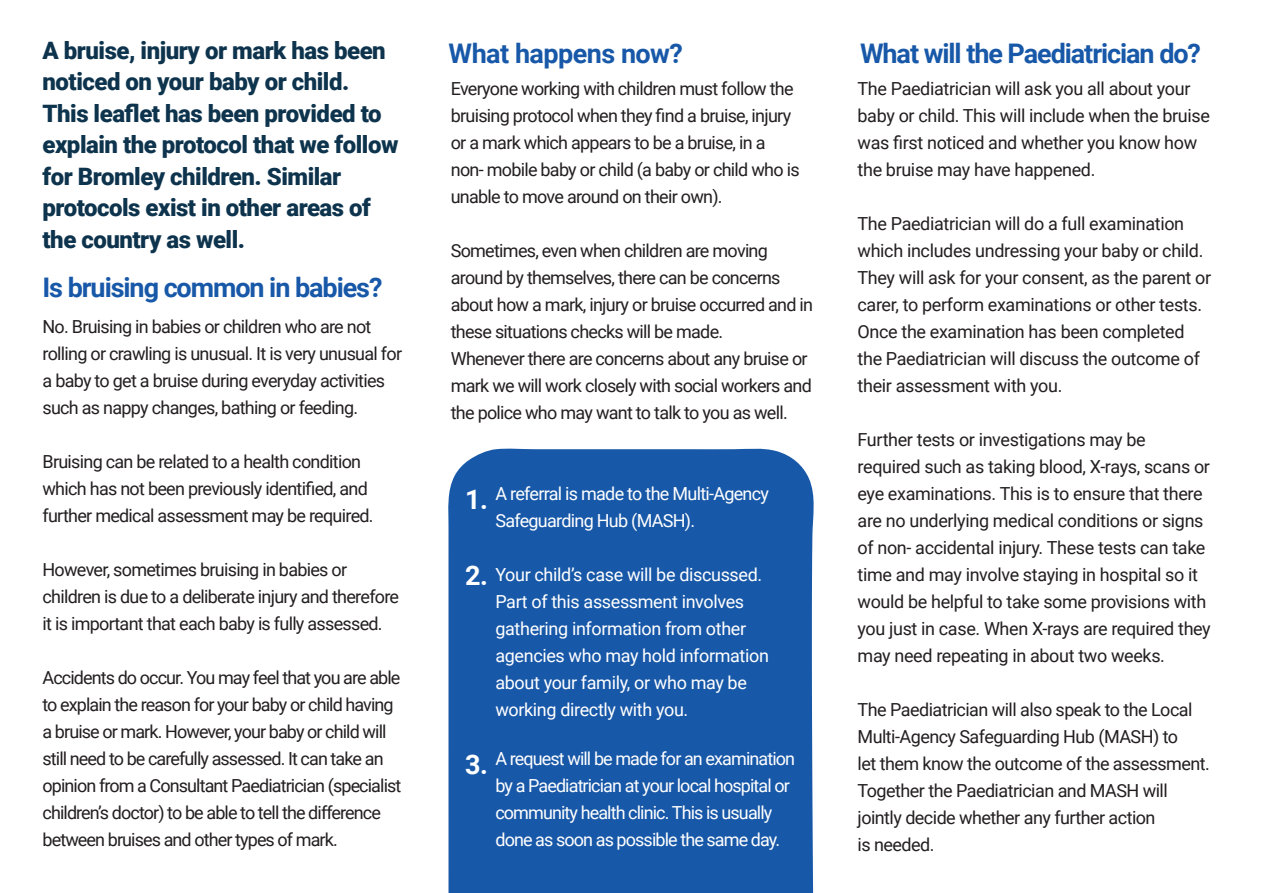
<style>
.page{position:relative;width:1263px;height:893px;background:#fff}
.page>*{position:absolute;margin:0;border:0;box-sizing:border-box;transform-origin:0 0}
.t1{font:700 27px "Roboto";letter-spacing:-.04em;color:#1858a8}
.t2{font:700 27px "Roboto";letter-spacing:-.02em;color:#1858a8}
.t3{font:700 27px "Roboto";color:#fff}
.t4{font:900 24px/31.5px "Roboto";letter-spacing:-.02em;color:#0d334d}
.t5{font:18px/27px "Roboto";letter-spacing:-.04em;color:#231f20}
.t6{font:18px/27px "Roboto";letter-spacing:-.02em;color:#231f20}
.t7{font:18px/27px "Roboto";letter-spacing:-.04em;color:#fff}
.t8{font:18px/27px "Roboto";letter-spacing:-.02em;color:#fff}
</style>
<div class="page">
<div style="left:448px;top:448px;width:366px;height:445px;background:#1858a8"></div>
<p class="t4" style="left:43px;top:33px;width:357px">A bruise, injury or mark has been noticed on your baby or child.<br>This leaflet has been provided to explain the protocol that we follow for Bromley children. Similar protocols exist in other areas of the country as well.</p>
<p class="t1" style="left:43px;top:268px;width:341px">Is bruising common in babies?</p>
<p class="t5" style="left:43px;top:312px;width:361px">No. Bruising in babies or children who are not rolling or crawling is unusual. It is very unusual for a baby to get a bruise during everyday activities such as nappy changes, bathing or feeding.</p>
<p class="t5" style="left:43px;top:447px;width:333px">Bruising can be related to a health condition which has not been previously identified, and further medical assessment may be required.</p>
<p class="t5" style="left:43px;top:555px;width:358px">However, sometimes bruising in babies or children is due to a deliberate injury and therefore it is important that each baby is fully assessed.</p>
<p class="t5" style="left:43px;top:663px;width:360px">Accidents do occur. You may feel that you are able to explain the reason for your baby or child having a bruise or mark. However, your baby or child will still need to be carefully assessed. It can take an opinion from a Consultant Paediatrician (specialist children’s doctor) to be able to tell the difference between bruises and other types of mark.</p>
<p class="t2" style="left:449px;top:34px;width:236px">What happens now?</p>
<p class="t1" style="left:860px;top:34px;width:342px">What will the Paediatrician do?</p>
<p class="t5" style="left:451px;top:74px;width:350px">Everyone working with children must follow the bruising protocol when they find a bruise, injury or a mark which appears to be a bruise, in a non- mobile baby or child (a baby or child who is unable to move around on their own).</p>
<p class="t5" style="left:451px;top:236px;width:364px">Sometimes, even when children are moving around by themselves, there can be concerns about how a mark, injury or bruise occurred and in these situations checks will be made.</p>
<p class="t5" style="left:451px;top:344px;width:363px">Whenever there are concerns about any bruise or mark we will work closely with social workers and the police who may want to talk to you as well.</p>
<p class="t6" style="left:857px;top:74px;width:354px">The Paediatrician will ask you all about your baby or child. This will include when the bruise was first noticed and whether you know how the bruise may have happened.</p>
<p class="t6" style="left:857px;top:209px;width:355px">The Paediatrician will do a full examination which includes undressing your baby or child.<br>They will ask for your consent, as the parent or carer, to perform examinations or other tests.<br>Once the examination has been completed the Paediatrician will discuss the outcome of their assessment with you.</p>
<p class="t6" style="left:857px;top:425px;width:355px">Further tests or investigations may be required such as taking blood, X-rays, scans or eye examinations. This is to ensure that there are no underlying medical conditions or signs of non- accidental injury. These tests can take time and may involve staying in hospital so it would be helpful to take some provisions with you just in case. When X-rays are required they may need repeating in about two weeks.</p>
<p class="t5" style="left:857px;top:695px;width:354px">The Paediatrician will also speak to the Local Multi-Agency Safeguarding Hub (MASH) to<br>let them know the outcome of the assessment.<br>Together the Paediatrician and MASH will jointly decide whether any further action<br>is needed.</p>
<p class="t7" style="left:495px;top:479px;width:275px">A referral is made to the Multi-Agency<br>Safeguarding Hub (MASH).</p>
<p class="t3" style="left:465px;top:480px;width:24px">1.</p>
<p class="t3" style="left:465px;top:556px;width:24px">2.</p>
<p class="t8" style="left:495px;top:560px;width:275px">Your child’s case will be discussed.<br>Part of this assessment involves gathering information from other agencies who may hold information about your family, or who may be working directly with you.</p>
<p class="t7" style="left:495px;top:744px;width:301px">A request will be made for an examination by a Paediatrician at your local hospital or community health clinic. This is usually done as soon as possible the same day.</p>
<p class="t3" style="left:465px;top:745px;width:24px">3.</p>
</div>
